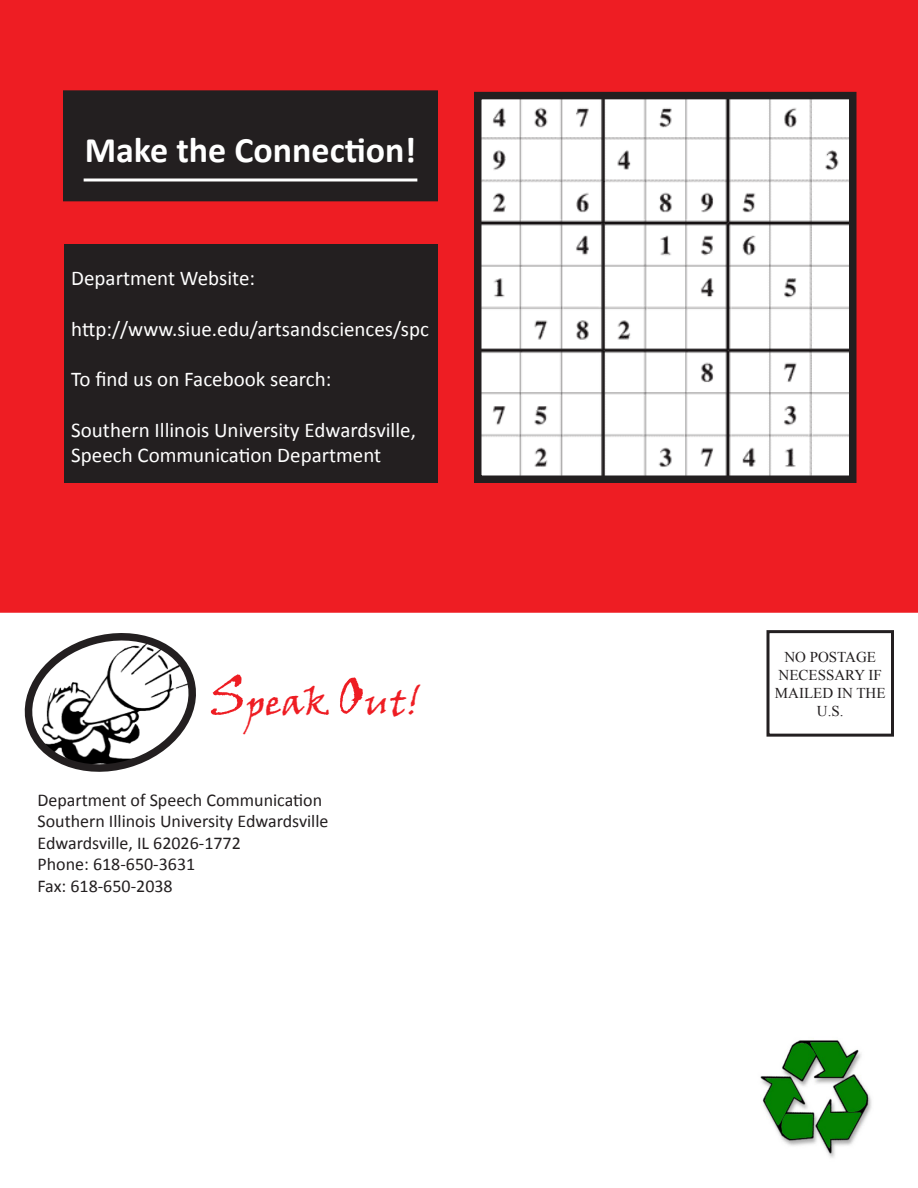
<style>
.page{position:relative;width:918px;height:1188px;background:#fff}
.page>*{position:absolute;margin:0;border:0;box-sizing:border-box;transform-origin:0 0}
.t1{font:700 36px "Calibri";color:#fff}
.t2{font:36px "Viner Hand ITC";color:#ee1d23}
.t3{font:21px "Calibri";color:#fff}
.t4{font:18px "Calibri";color:#231f20}
.t5{font:15px "Times New Roman";color:#231f20}
.s1{font-size:54px}
</style>
<div class="page">
<div style="left:0;top:0;width:918px;height:613px;background:#ee1d23"></div>
<img style="left:483px;top:101px;width:364px;height:373px">
<div style="left:474px;top:92px;width:382px;height:391px;border:8px solid #231f20"></div>
<div style="left:65px;top:244px;width:373px;height:239px;background:#231f20"></div>
<div style="left:64px;top:91px;width:373px;height:110px;background:#231f20"></div>
<div style="left:63px;top:90px;width:375px;height:111px;border:2px solid #231f20"></div>
<svg style="left:84px;top:178px;width:333px;height:4px"></svg>
<div style="left:766px;top:630px;width:128px;height:107px;border:3px solid #231f20"></div>
<img style="left:760px;top:1038px;width:112px;height:120px">
<svg style="left:24px;top:633px;width:172px;height:139px"></svg>
<p class="t1" style="left:85px;top:127px;width:333px">Make the Connection!</p>
<p class="t3" style="left:71px;top:265px;width:185px">Department Website:</p>
<p class="t3" style="left:71px;top:316px;width:359px">http://www.siue.edu/artsandsciences/spc</p>
<p class="t3" style="left:71px;top:366px;width:262px">To find us on Facebook search:</p>
<p class="t3" style="left:71px;top:416px;width:346px">Southern Illinois University Edwardsville,</p>
<p class="t3" style="left:71px;top:442px;width:311px">Speech Communication Department</p>
<p class="t2" style="left:210px;top:680px;width:212px"><span class="s1">S</span>peak <span class="s1">O</span>ut!</p>
<p class="t4" style="left:38px;top:788px;width:286px">Department of Speech Communication</p>
<p class="t4" style="left:38px;top:810px;width:292px">Southern Illinois University Edwardsville</p>
<p class="t4" style="left:38px;top:831px;width:205px">Edwardsville, IL 62026-1772</p>
<p class="t4" style="left:38px;top:853px;width:159px">Phone: 618-650-3631</p>
<p class="t4" style="left:38px;top:875px;width:137px">Fax: 618-650-2038</p>
<p class="t5" style="left:784px;top:646px;width:93px">NO POSTAGE</p>
<p class="t5" style="left:779px;top:664px;width:105px">NECESSARY IF</p>
<p class="t5" style="left:775px;top:682px;width:112px">MAILED IN THE</p>
<p class="t5" style="left:817px;top:700px;width:28px">U.S.</p>
</div>
